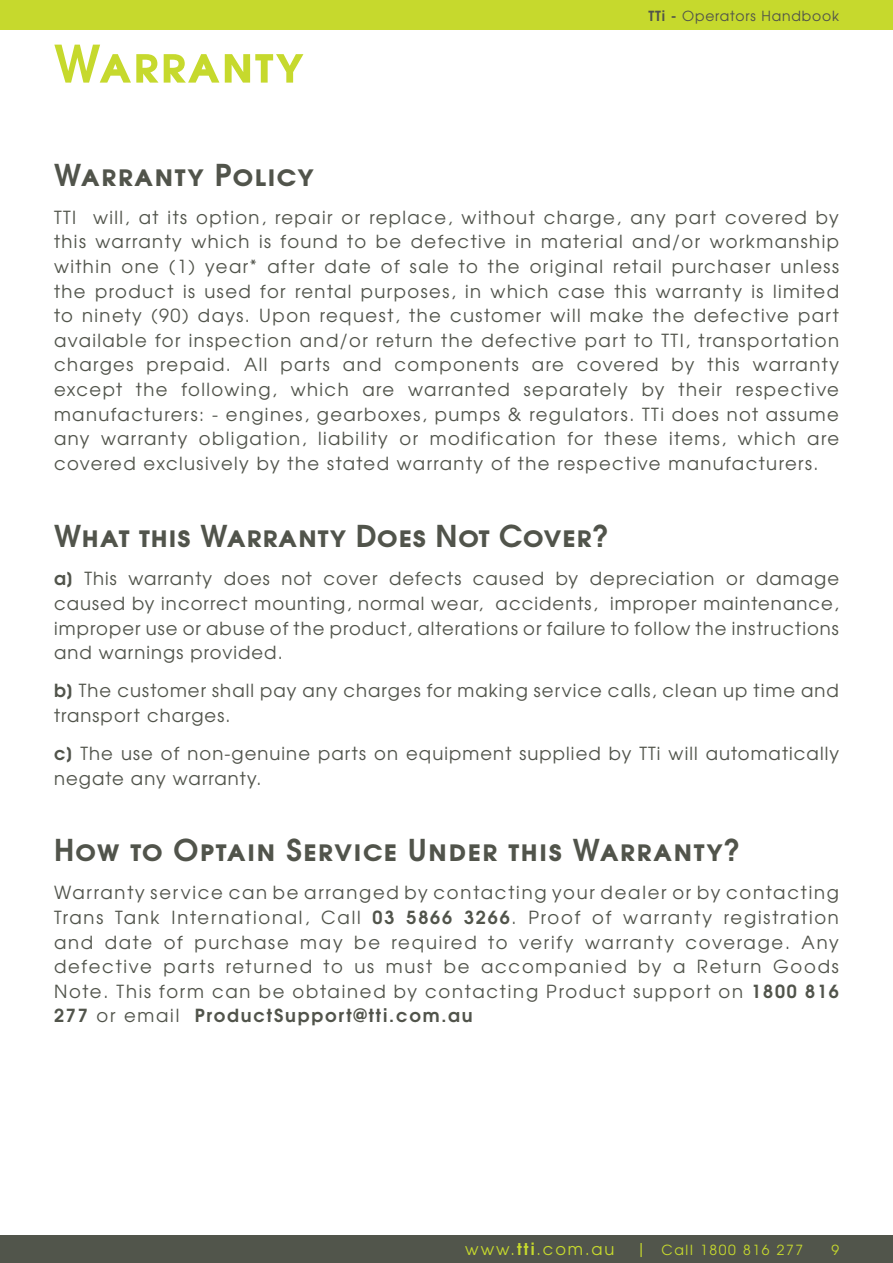
<style>
.page{position:relative;width:893px;height:1263px;background:#fff}
.page>*{position:absolute;margin:0;border:0;box-sizing:border-box;transform-origin:0 0}
.t1{font:700 51.45px "Te X Gyre Adventor";letter-spacing:.02em;color:#c6d92d}
.body-v1{font:700 30px "Te X Gyre Adventor";letter-spacing:.04em;color:#51544b}
.body-v1-2{font:700 30px "Te X Gyre Adventor";letter-spacing:.02em;color:#51544b}
.bull_-_arrow{font:18px/24.6px "Te X Gyre Adventor";letter-spacing:.075em;color:#51544b;text-align:justify}
.t2{font:16.2px "Te X Gyre Adventor";color:#c6d92d}
.t3{font:13.95px "Te X Gyre Adventor";letter-spacing:.06em;color:#51544a}
.t4{font:13.95px "Te X Gyre Adventor";letter-spacing:.12em;color:#c6d92d}
.s1{font-weight:700}
.s2{font-size:16.2px}
</style>
<div class="page">
<div style="left:0;top:1235px;width:893px;height:28px;background:#51554b"></div>
<div style="left:0;top:0;width:893px;height:30px;background:#c6d92d"></div>
<p class="t1" style="left:54px;top:19px;width:251px">Warranty</p>
<p class="t3" style="left:648px;top:5px;width:192px"><span class="s1">TTi -</span> Operators Handbook</p>
<p class="body-v1" style="left:54px;top:149px;width:261px">Warranty Policy</p>
<p class="bull_-_arrow" style="left:54px;top:204px;width:786px">TTI will, at its option, repair or replace, without charge, any part covered by this warranty which is found to be defective in material and/or workmanship within one (1) year* after date of sale to the original retail purchaser unless the product is used for rental purposes, in which case this warranty is limited to ninety (90) days. Upon request, the customer will make the defective part available for inspection and/or return the defective part to TTI, transportation charges prepaid. All parts and components are covered by this warranty except the following, which are warranted separately by their respective manufacturers: - engines, gearboxes, pumps &amp; regulators. TTi does not assume any warranty obligation, liability or modification for these items, which are covered exclusively by the stated warranty of the respective manufacturers.</p>
<p class="body-v1-2" style="left:54px;top:510px;width:557px">What this Warranty Does Not Cover?</p>
<p class="bull_-_arrow" style="left:54px;top:565px;width:786px"><span class="s1">a]</span> This warranty does not cover defects caused by depreciation or damage caused by incorrect mounting, normal wear, accidents, improper maintenance, improper use or abuse of the product, alterations or failure to follow the instructions and warnings provided.</p>
<p class="bull_-_arrow" style="left:54px;top:677px;width:786px"><span class="s1">b]</span> The customer shall pay any charges for making service calls, clean up time and transport charges.</p>
<p class="bull_-_arrow" style="left:54px;top:740px;width:786px"><span class="s1">c]</span> The use of non-genuine parts on equipment supplied by TTi will automatically negate any warranty.</p>
<p class="body-v1" style="left:54px;top:824px;width:688px">How to Optain Service Under this Warranty?</p>
<p class="bull_-_arrow" style="left:54px;top:879px;width:786px">Warranty service can be arranged by contacting your dealer or by contacting Trans Tank International, Call <span class="s1">03 5866 3266</span>. Proof of warranty registration and date of purchase may be required to verify warranty coverage. Any defective parts returned to us must be accompanied by a Return Goods Note. This form can be obtained by contacting Product support on <span class="s1">1800 816<br>277</span> or email <span class="s1">ProductSupport@tti.com.au</span></p>
<p class="t2" style="left:465px;top:1237px;width:151px">www.<span class="s1">tti</span>.com.au</p>
<p class="t4" style="left:636px;top:1239px;width:169px"><span class="s2">|</span> Call 1800 816 277</p>
<p class="t4" style="left:831px;top:1239px;width:9px">9</p>
</div>
